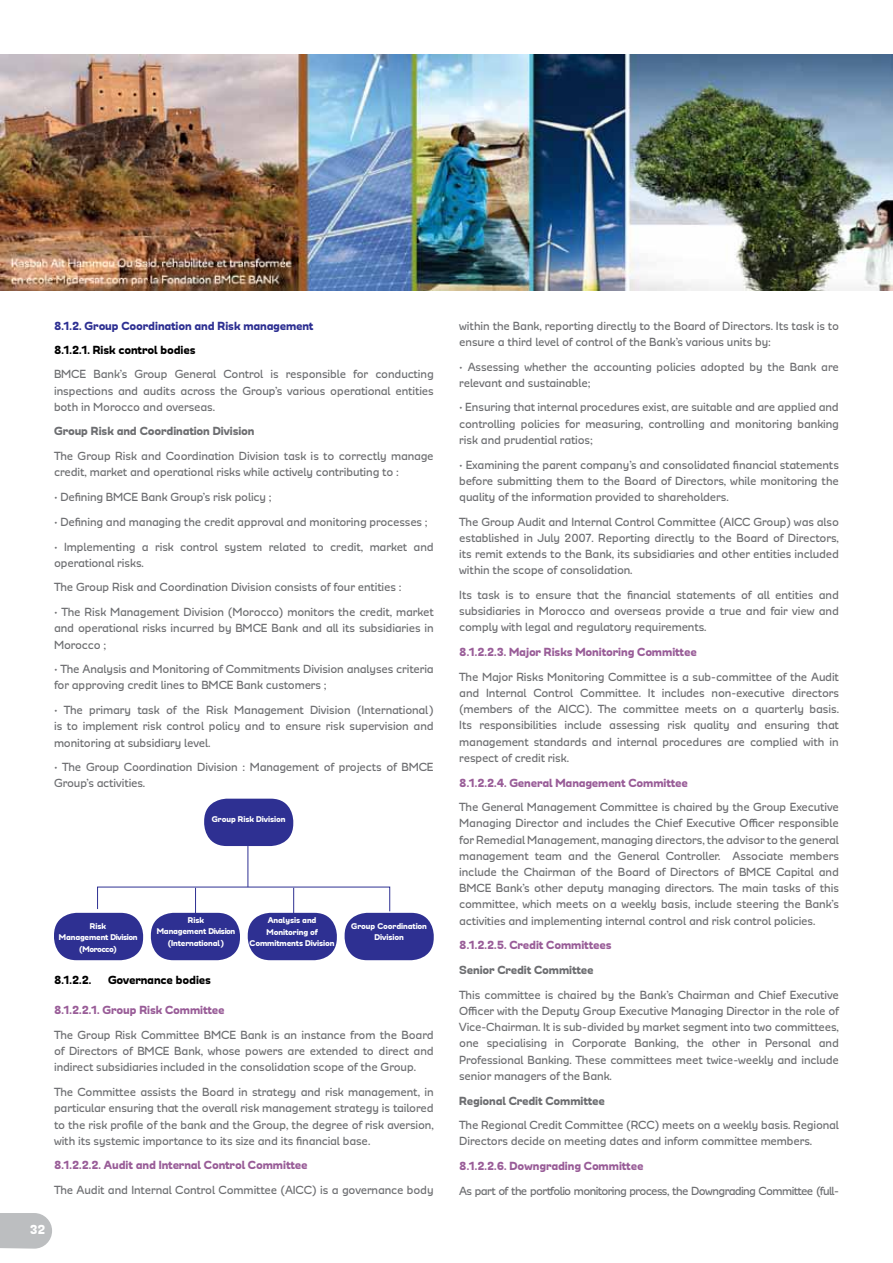
<style>
.page{position:relative;width:893px;height:1263px;background:#fff}
.page>*{position:absolute;margin:0;border:0;box-sizing:border-box;transform-origin:0 0}
.t1{font:900 15px "Modernica";color:#fff}
.t2{font:500 13.5px/16.2px "Modernica";letter-spacing:-.01em;color:#6d6e71;text-align:justify}
.t3{font:900 13.5px "Modernica";letter-spacing:-.01em;color:#995d98}
.t4{font:900 13.5px "Modernica";letter-spacing:-.01em;color:#6d6e71}
.t5{font:500 13.5px "Modernica";letter-spacing:-.045em;color:#6d6e71}
.t6{font:900 13.5px "Modernica";letter-spacing:-.01em;color:#000}
.t7{font:900 13.5px "Modernica";letter-spacing:-.01em;color:#2e3092}
.t8{font:900 9.6px/11.4px "Modernica";letter-spacing:-.01em;color:#fff;text-align:center}
.t9{font:900 9.6px/11.4px "Modernica";letter-spacing:-.03em;color:#fff;text-align:center}
</style>
<div class="page">
<svg style="left:0;top:1213px;width:52px;height:35px;background:#c0c2c4"></svg>
<img style="left:0;top:54px;width:893px;height:236px">
<hr style="left:195px;top:888px;width:1px;height:42px;background:#2e3092">
<hr style="left:293px;top:888px;width:1px;height:42px;background:#2e3092">
<div style="left:204px;top:799px;width:89px;height:47px;background:#2e3092;border-radius:22px"></div>
<div style="left:54px;top:913px;width:89px;height:47px;background:#2e3092;border-radius:22px"></div>
<div style="left:151px;top:913px;width:89px;height:47px;background:#2e3092;border-radius:22px"></div>
<div style="left:248px;top:913px;width:89px;height:47px;background:#2e3092;border-radius:22px"></div>
<div style="left:345px;top:913px;width:89px;height:47px;background:#2e3092;border-radius:22px"></div>
<svg style="left:97px;top:886px;width:294px;height:26px"></svg>
<hr style="left:248px;top:846px;width:1px;height:41px;background:#2e3092">
<p class="t7" style="left:54px;top:319px;width:261px">8.1.2. Group Coordination and Risk management</p>
<p class="t6" style="left:54px;top:343px;width:143px">8.1.2.1. Risk control bodies</p>
<p class="t2" style="left:54px;top:367px;width:381px">BMCE Bank’s Group General Control is responsible for conducting inspections and audits across the Group’s various operational entities both in Morocco and overseas.</p>
<p class="t4" style="left:54px;top:425px;width:202px">Group Risk and Coordination Division</p>
<p class="t2" style="left:54px;top:448px;width:381px">The Group Risk and Coordination Division task is to correctly manage credit, market and operational risks while actively contributing to :</p>
<p class="t2" style="left:54px;top:489px;width:219px">• Defining BMCE Bank Group’s risk policy ;</p>
<p class="t2" style="left:54px;top:514px;width:375px">• Defining and managing the credit approval and monitoring processes ;</p>
<p class="t2" style="left:54px;top:539px;width:381px">• Implementing a risk control system related to credit, market and operational risks.</p>
<p class="t2" style="left:54px;top:580px;width:349px">The Group Risk and Coordination Division consists of four entities :</p>
<p class="t2" style="left:54px;top:604px;width:381px">• The Risk Management Division (Morocco) monitors the credit, market and operational risks incurred by BMCE Bank and all its subsidiaries in Morocco ;</p>
<p class="t2" style="left:54px;top:661px;width:381px">• The Analysis and Monitoring of Commitments Division analyses criteria for approving credit lines to BMCE Bank customers ;</p>
<p class="t2" style="left:54px;top:702px;width:381px">• The primary task of the Risk Management Division (International) is to implement risk control policy and to ensure risk supervision and monitoring at subsidiary level.</p>
<p class="t2" style="left:54px;top:759px;width:381px">• The Group Coordination Division : Management of projects of BMCE<br>Group’s activities.</p>
<p class="t8" style="left:212px;top:814px;width:75px">Group Risk Division</p>
<p class="t9" style="left:59px;top:920px;width:80px">Risk<br>Management Division (Morocco)</p>
<p class="t8" style="left:157px;top:915px;width:80px">Risk<br>Management Division (International)</p>
<p class="t8" style="left:250px;top:915px;width:87px">Analysis and<br>Monitoring of<br>Commitments Division</p>
<p class="t8" style="left:351px;top:920px;width:77px">Group Coordination<br>Division</p>
<p class="t6" style="left:54px;top:974px;width:158px">8.1.2.2. Governance bodies</p>
<p class="t3" style="left:54px;top:1004px;width:172px">8.1.2.2.1. Group Risk Committee</p>
<p class="t2" style="left:54px;top:1027px;width:381px">The Group Risk Committee BMCE Bank is an instance from the Board of Directors of BMCE Bank, whose powers are extended to direct and indirect subsidiaries included in the consolidation scope of the Group.</p>
<p class="t2" style="left:54px;top:1084px;width:381px">The Committee assists the Board in strategy and risk management, in particular ensuring that the overall risk management strategy is tailored to the risk profile of the bank and the Group, the degree of risk aversion, with its systemic importance to its size and its financial base.</p>
<p class="t3" style="left:54px;top:1159px;width:255px">8.1.2.2.2. Audit and Internal Control Committee</p>
<p class="t2" style="left:54px;top:1182px;width:381px">The Audit and Internal Control Committee (AICC) is a governance body</p>
<p class="t1" style="left:30px;top:1223px;width:17px">32</p>
<p class="t2" style="left:459px;top:318px;width:381px">within the Bank, reporting directly to the Board of Directors. Its task is to ensure a third level of control of the Bank’s various units by:</p>
<p class="t2" style="left:459px;top:359px;width:381px">• Assessing whether the accounting policies adopted by the Bank are relevant and sustainable;</p>
<p class="t2" style="left:459px;top:400px;width:381px">• Ensuring that internal procedures exist, are suitable and are applied and controlling policies for measuring, controlling and monitoring banking risk and prudential ratios;</p>
<p class="t2" style="left:459px;top:457px;width:381px">• Examining the parent company’s and consolidated financial statements before submitting them to the Board of Directors, while monitoring the quality of the information provided to shareholders.</p>
<p class="t2" style="left:459px;top:514px;width:381px">The Group Audit and Internal Control Committee (AICC Group) was also established in July 2007. Reporting directly to the Board of Directors, its remit extends to the Bank, its subsidiaries and other entities included within the scope of consolidation.</p>
<p class="t2" style="left:459px;top:587px;width:381px">Its task is to ensure that the financial statements of all entities and subsidiaries in Morocco and overseas provide a true and fair view and comply with legal and regulatory requirements.</p>
<p class="t3" style="left:459px;top:646px;width:239px">8.1.2.2.3. Major Risks Monitoring Committee</p>
<p class="t2" style="left:459px;top:669px;width:381px">The Major Risks Monitoring Committee is a sub-committee of the Audit and Internal Control Committee. It includes non-executive directors (members of the AICC). The committee meets on a quarterly basis.<br>Its responsibilities include assessing risk quality and ensuring that management standards and internal procedures are complied with in respect of credit risk.</p>
<p class="t3" style="left:459px;top:776px;width:230px">8.1.2.2.4. General Management Committee</p>
<p class="t2" style="left:459px;top:799px;width:381px">The General Management Committee is chaired by the Group Executive Managing Director and includes the Chief Executive Officer responsible for Remedial Management, managing directors, the advisor to the general management team and the General Controller. Associate members include the Chairman of the Board of Directors of BMCE Capital and BMCE Bank’s other deputy managing directors. The main tasks of this committee, which meets on a weekly basis, include steering the Bank’s activities and implementing internal control and risk control policies.</p>
<p class="t3" style="left:459px;top:939px;width:154px">8.1.2.2.5. Credit Committees</p>
<p class="t4" style="left:459px;top:964px;width:136px">Senior Credit Committee</p>
<p class="t2" style="left:459px;top:987px;width:381px">This committee is chaired by the Bank’s Chairman and Chief Executive Officer with the Deputy Group Executive Managing Director in the role of Vice-Chairman. It is sub-divided by market segment into two committees, one specialising in Corporate Banking, the other in Personal and Professional Banking. These committees meet twice-weekly and include senior managers of the Bank.</p>
<p class="t4" style="left:459px;top:1094px;width:147px">Regional Credit Committee</p>
<p class="t2" style="left:459px;top:1117px;width:381px">The Regional Credit Committee (RCC) meets on a weekly basis. Regional<br>Directors decide on meeting dates and inform committee members.</p>
<p class="t3" style="left:459px;top:1160px;width:186px">8.1.2.2.6. Downgrading Committee</p>
<p class="t5" style="left:459px;top:1184px;width:381px">As part of the portfolio monitoring process, the Downgrading Committee (full-</p>
</div>
